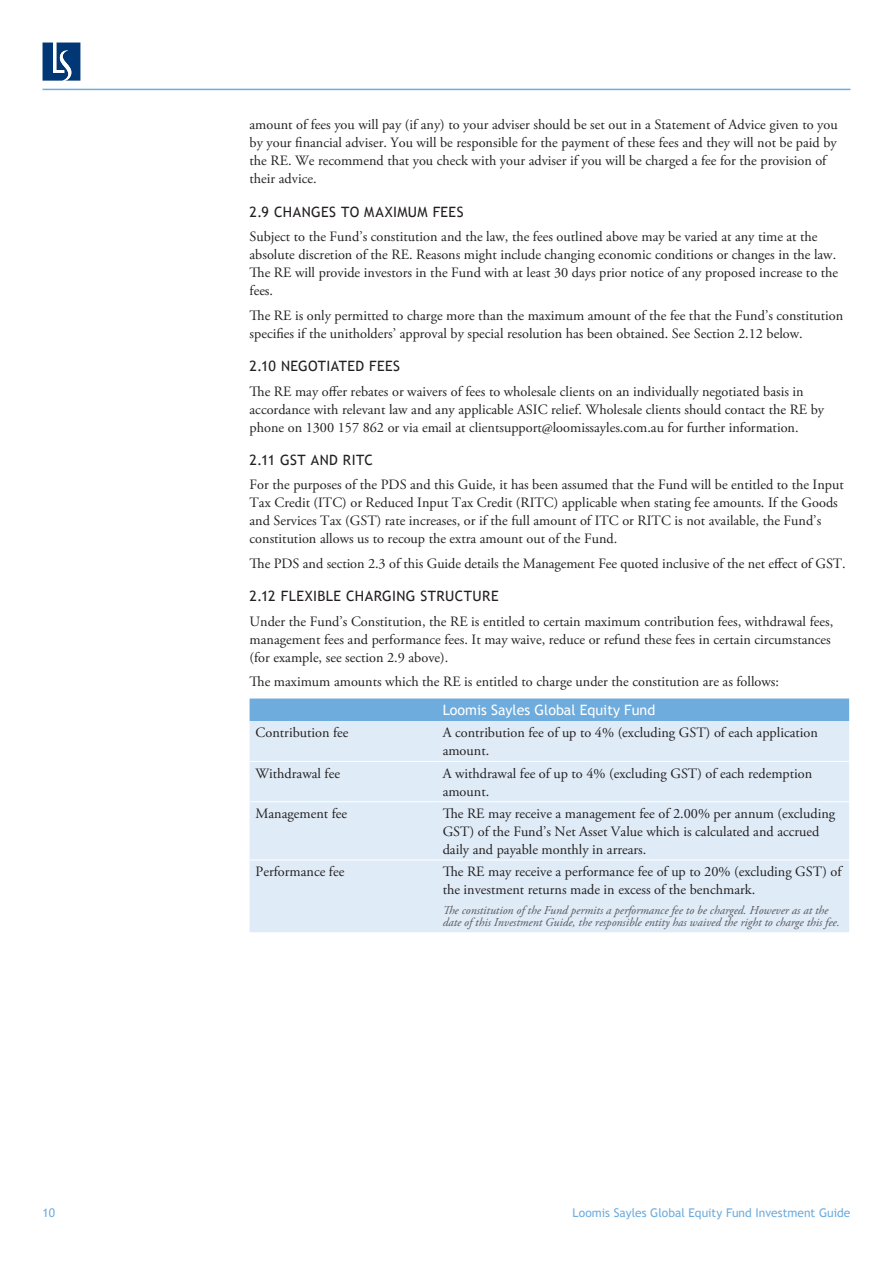
<style>
.page{position:relative;width:893px;height:1263px;background:#fff}
.page>*{position:absolute;margin:0;border:0;box-sizing:border-box;transform-origin:0 0}
.t1{font:14.25px/18px "Adobe Garamond Pro";color:#231f20}
.t2{font:14.25px "Trebuchet MS";letter-spacing:.03em;color:#231f20}
.t3{font:14.25px "Trebuchet MS";color:#fff}
.t4{font:italic 12px/12.8px "Adobe Garamond Pro";color:#57585a}
.t5{font:12px "Trebuchet MS";color:#6eacdd}
</style>
<div class="page">
<hr style="left:43px;top:89px;width:807px;height:1px;background:#6eacdd">
<svg style="left:43px;top:43px;width:37px;height:38px"></svg>
<div style="left:250px;top:698px;width:599px;height:23px;background:#6eacdd"></div>
<div style="left:250px;top:721px;width:599px;height:211px;background:#dfebf7"></div>
<hr style="left:250px;top:761px;width:187px;height:1px;background:#fff">
<hr style="left:437px;top:761px;width:412px;height:1px;background:#fff">
<hr style="left:250px;top:801px;width:187px;height:1px;background:#fff">
<hr style="left:437px;top:801px;width:412px;height:1px;background:#fff">
<hr style="left:250px;top:860px;width:187px;height:1px;background:#fff">
<hr style="left:437px;top:860px;width:412px;height:1px;background:#fff">
<p class="t1" style="left:250px;top:116px;width:590px">amount of fees you will pay (if any) to your adviser should be set out in a Statement of Advice given to you by your financial adviser. You will be responsible for the payment of these fees and they will not be paid by the RE. We recommend that you check with your adviser if you will be charged a fee for the provision of their advice.</p>
<p class="t2" style="left:250px;top:203px;width:215px">2.9 CHANGES TO MAXIMUM FEES</p>
<p class="t1" style="left:250px;top:228px;width:590px">Subject to the Fund’s constitution and the law, the fees outlined above may be varied at any time at the absolute discretion of the RE. Reasons might include changing economic conditions or changes in the law.<br>The RE will provide investors in the Fund with at least 30 days prior notice of any proposed increase to the fees.</p>
<p class="t1" style="left:250px;top:307px;width:595px">The RE is only permitted to charge more than the maximum amount of the fee that the Fund’s constitution specifies if the unitholders’ approval by special resolution has been obtained. See Section 2.12 below.</p>
<p class="t2" style="left:250px;top:358px;width:152px">2.10 NEGOTIATED FEES</p>
<p class="t1" style="left:250px;top:383px;width:576px">The RE may offer rebates or waivers of fees to wholesale clients on an individually negotiated basis in accordance with relevant law and any applicable ASIC relief. Wholesale clients should contact the RE by phone on 1300 157 862 or via email at clientsupport@loomissayles.com.au for further information.</p>
<p class="t2" style="left:250px;top:452px;width:125px">2.11 GST AND RITC</p>
<p class="t1" style="left:250px;top:476px;width:596px">For the purposes of the PDS and this Guide, it has been assumed that the Fund will be entitled to the Input Tax Credit (ITC) or Reduced Input Tax Credit (RITC) applicable when stating fee amounts. If the Goods and Services Tax (GST) rate increases, or if the full amount of ITC or RITC is not available, the Fund’s constitution allows us to recoup the extra amount out of the Fund.</p>
<p class="t1" style="left:250px;top:555px;width:598px">The PDS and section 2.3 of this Guide details the Management Fee quoted inclusive of the net effect of GST.</p>
<p class="t2" style="left:250px;top:588px;width:251px">2.12 FLEXIBLE CHARGING STRUCTURE</p>
<p class="t1" style="left:250px;top:613px;width:585px">Under the Fund’s Constitution, the RE is entitled to certain maximum contribution fees, withdrawal fees, management fees and performance fees. It may waive, reduce or refund these fees in certain circumstances (for example, see section 2.9 above).</p>
<p class="t1" style="left:250px;top:673px;width:531px">The maximum amounts which the RE is entitled to charge under the constitution are as follows:</p>
<p class="t3" style="left:443px;top:702px;width:214px">Loomis Sayles Global Equity Fund</p>
<p class="t1" style="left:256px;top:724px;width:94px">Contribution fee</p>
<p class="t1" style="left:443px;top:724px;width:377px">A contribution fee of up to 4% (excluding GST) of each application amount.</p>
<p class="t1" style="left:256px;top:765px;width:86px">Withdrawal fee</p>
<p class="t1" style="left:443px;top:765px;width:371px">A withdrawal fee of up to 4% (excluding GST) of each redemption amount.</p>
<p class="t1" style="left:256px;top:805px;width:93px">Management fee</p>
<p class="t1" style="left:443px;top:805px;width:394px">The RE may receive a management fee of 2.00% per annum (excluding<br>GST) of the Fund’s Net Asset Value which is calculated and accrued daily and payable monthly in arrears.</p>
<p class="t1" style="left:256px;top:863px;width:90px">Performance fee</p>
<p class="t1" style="left:443px;top:863px;width:400px">The RE may receive a performance fee of up to 20% (excluding GST) of the investment returns made in excess of the benchmark.</p>
<p class="t4" style="left:443px;top:904px;width:399px">The constitution of the Fund permits a performance fee to be charged. However as at the date of this Investment Guide, the responsible entity has waived the right to charge this fee.</p>
<p class="t5" style="left:43px;top:1205px;width:14px">10</p>
<p class="t5" style="left:572px;top:1205px;width:279px">Loomis Sayles Global Equity Fund Investment Guide</p>
</div>
